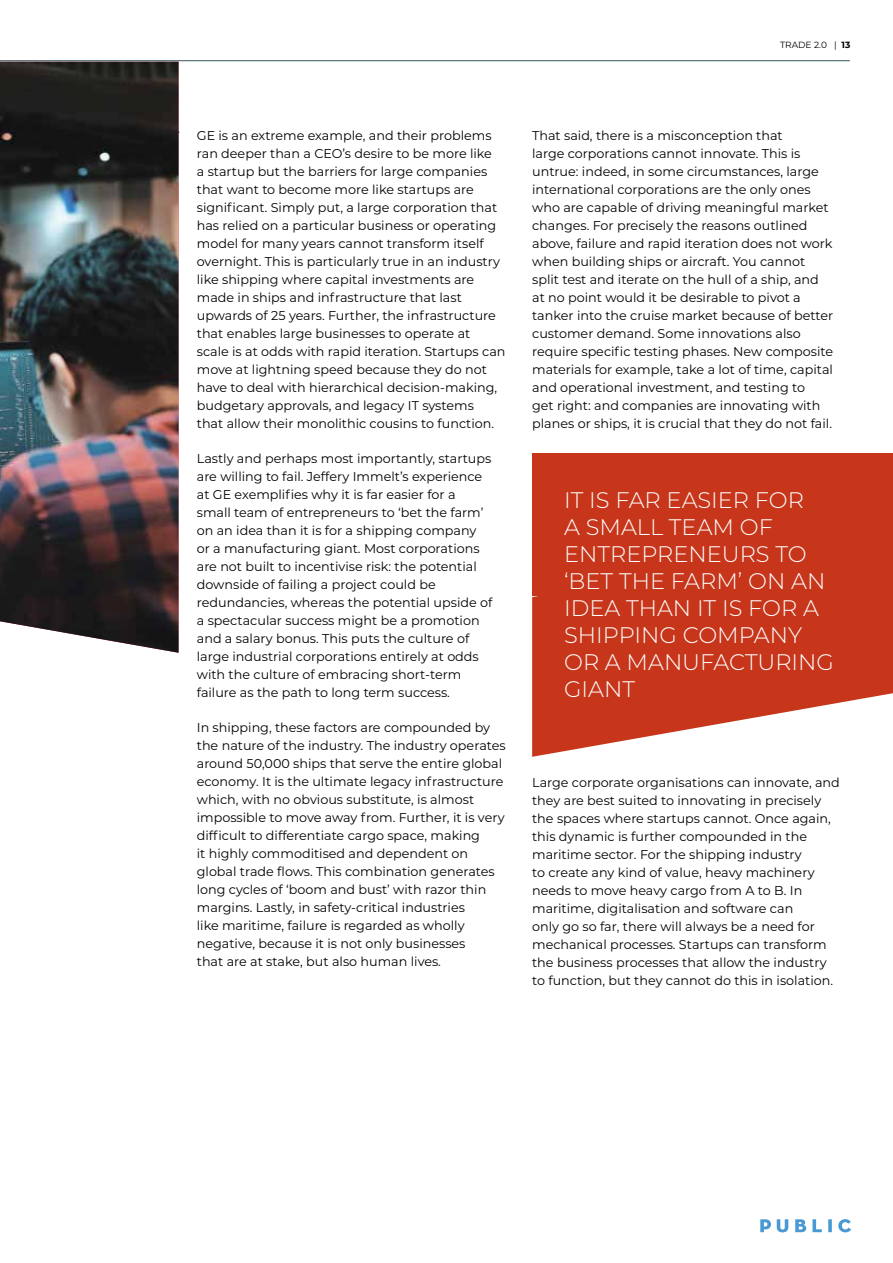
<style>
.page{position:relative;width:893px;height:1263px;background:#fff}
.page>*{position:absolute;margin:0;border:0;box-sizing:border-box;transform-origin:0 0}
.t1{font:300 22.5px/27px "Montserrat";color:#fff}
.t2{font:12.75px/18px "Montserrat";color:#000}
.t3{font:9px "Montserrat";color:#000}
.s1{font-weight:700}
</style>
<div class="page">
<svg style="left:760px;top:1219px;width:91px;height:13px"></svg>
<img style="left:0;top:62px;width:179px;height:591px">
<svg style="left:532px;top:595px;width:361px;height:162px;fill:#c7361b"></svg>
<div style="left:532px;top:453px;width:361px;height:142px;background:#c7361b"></div>
<hr style="left:0;top:60px;width:850px;height:1px;background:#62777c">
<p class="t3" style="left:780px;top:39px;width:72px">TRADE 2.0 | <span class="s1">13</span></p>
<p class="t2" style="left:197px;top:126px;width:310px">GE is an extreme example, and their problems ran deeper than a CEO’s desire to be more like<br>a startup but the barriers for large companies that want to become more like startups are significant. Simply put, a large corporation that has relied on a particular business or operating model for many years cannot transform itself overnight. This is particularly true in an industry like shipping where capital investments are made in ships and infrastructure that last upwards of 25 years. Further, the infrastructure that enables large businesses to operate at scale is at odds with rapid iteration. Startups can move at lightning speed because they do not have to deal with hierarchical decision-making, budgetary approvals, and legacy IT systems<br>that allow their monolithic cousins to function.</p>
<p class="t2" style="left:197px;top:449px;width:297px">Lastly and perhaps most importantly, startups are willing to fail. Jeffery Immelt’s experience at GE exemplifies why it is far easier for a small team of entrepreneurs to ‘bet the farm’ on an idea than it is for a shipping company or a manufacturing giant. Most corporations are not built to incentivise risk: the potential downside of failing a project could be redundancies, whereas the potential upside of a spectacular success might be a promotion and a salary bonus. This puts the culture of large industrial corporations entirely at odds with the culture of embracing short-term failure as the path to long term success.</p>
<p class="t2" style="left:197px;top:718px;width:310px">In shipping, these factors are compounded by the nature of the industry. The industry operates around 50,000 ships that serve the entire global economy. It is the ultimate legacy infrastructure which, with no obvious substitute, is almost impossible to move away from. Further, it is very difficult to differentiate cargo space, making<br>it highly commoditised and dependent on global trade flows. This combination generates long cycles of ‘boom and bust’ with razor thin margins. Lastly, in safety-critical industries<br>like maritime, failure is regarded as wholly negative, because it is not only businesses<br>that are at stake, but also human lives.</p>
<p class="t2" style="left:532px;top:126px;width:303px">That said, there is a misconception that<br>large corporations cannot innovate. This is untrue: indeed, in some circumstances, large international corporations are the only ones who are capable of driving meaningful market changes. For precisely the reasons outlined above, failure and rapid iteration does not work when building ships or aircraft. You cannot split test and iterate on the hull of a ship, and at no point would it be desirable to pivot a tanker into the cruise market because of better customer demand. Some innovations also require specific testing phases. New composite materials for example, take a lot of time, capital and operational investment, and testing to<br>get right: and companies are innovating with planes or ships, it is crucial that they do not fail.</p>
<h1 class="t1" style="left:564px;top:486px;width:271px">IT IS FAR EASIER FOR<br>A SMALL TEAM OF<br>ENTREPRENEURS TO ‘BET THE FARM’ ON AN<br>IDEA THAN IT IS FOR A<br>SHIPPING COMPANY<br>OR A MANUFACTURING<br>GIANT</h1>
<p class="t2" style="left:532px;top:773px;width:309px">Large corporate organisations can innovate, and they are best suited to innovating in precisely the spaces where startups cannot. Once again, this dynamic is further compounded in the maritime sector. For the shipping industry<br>to create any kind of value, heavy machinery needs to move heavy cargo from A to B. In maritime, digitalisation and software can<br>only go so far, there will always be a need for mechanical processes. Startups can transform the business processes that allow the industry to function, but they cannot do this in isolation.</p>
</div>
